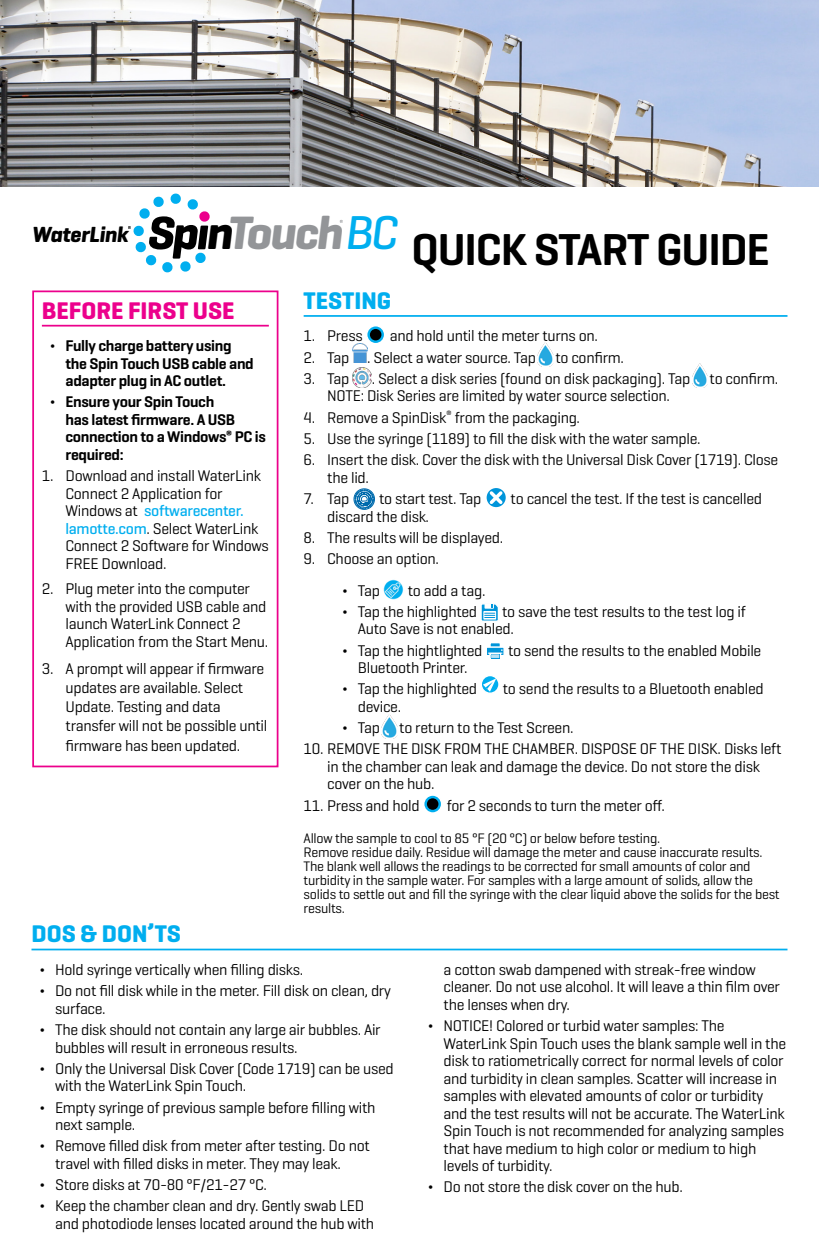
<style>
.page{position:relative;width:819px;height:1260px;background:#fff}
.page>*{position:absolute;margin:0;border:0;box-sizing:border-box;transform-origin:0 0}
.t1{font:600 45.5px "Geogrotesque";letter-spacing:-.025em;color:#000}
.t2{font:700 24.5px "Geogrotesque";color:#00aeef}
.t3{font:700 24.5px "Geogrotesque";color:#ec008c}
.t4{font:italic 700 22.22px "Geogrotesque";letter-spacing:-.015em;color:#000}
.t5{font:15.75px/17.5px "Geogrotesque";letter-spacing:-.02em;color:#000}
.t6{font:600 15.75px/17.5px "Geogrotesque";letter-spacing:-.02em;color:#000}
.t7{font:14px/14px "Geogrotesque";letter-spacing:-.02em;color:#000}
.s1{font-weight:300}
.s2{font-weight:500;color:#00aeef}
</style>
<div class="page">
<img style="left:0;top:0;width:819px;height:186px">
<svg style="left:128px;top:193px;width:82px;height:80px"></svg>
<hr style="left:304px;top:315px;width:484px;height:2px;background:#00aeef">
<svg style="left:367px;top:326px;width:18px;height:18px"></svg>
<div style="left:366px;top:325px;width:19px;height:19px;border:2px solid #fff;border-radius:50%"></div>
<div style="left:370px;top:329px;width:11px;height:11px;background:#000;border-radius:50%"></div>
<img style="left:352px;top:344px;width:15px;height:18px">
<img style="left:538px;top:343px;width:16px;height:23px">
<img style="left:352px;top:368px;width:20px;height:19px">
<img style="left:692px;top:364px;width:16px;height:23px">
<svg style="left:353px;top:488px;width:22px;height:22px"></svg>
<div style="left:485px;top:486px;width:22px;height:23px;border:2px solid #fff;border-radius:50%"></div>
<svg style="left:486px;top:488px;width:20px;height:19px"></svg>
<img style="left:383px;top:579px;width:21px;height:21px">
<svg style="left:481px;top:604px;width:17px;height:17px"></svg>
<div style="left:490px;top:643px;width:10px;height:7px;background:#0095da"></div>
<div style="left:489px;top:642px;width:12px;height:9px;border:1px solid #fff"></div>
<div style="left:486px;top:647px;width:18px;height:9px;background:#0095da"></div>
<div style="left:486px;top:646px;width:19px;height:10px;border:1px solid #fff"></div>
<div style="left:489px;top:653px;width:12px;height:7px;border:1px solid #fff"></div>
<svg style="left:488px;top:649px;width:15px;height:9px"></svg>
<svg style="left:481px;top:676px;width:18px;height:17px"></svg>
<div style="left:481px;top:675px;width:19px;height:19px;border:1px solid #fff;border-radius:50%"></div>
<svg style="left:483px;top:678px;width:13px;height:14px"></svg>
<img style="left:382px;top:715px;width:16px;height:23px">
<svg style="left:424px;top:795px;width:18px;height:18px"></svg>
<div style="left:423px;top:794px;width:19px;height:20px;border:2px solid #fff;border-radius:50%"></div>
<div style="left:427px;top:798px;width:11px;height:12px;background:#000;border-radius:50%"></div>
<hr style="left:32px;top:949px;width:756px;height:1px;background:#00aeef">
<hr style="left:42px;top:325px;width:227px;height:2px;background:#ec008c">
<div style="left:32px;top:291px;width:246px;height:476px;border:2px solid #ec008c"></div>
<h3 class="t4" style="left:32px;top:220px;width:97px">WaterLink</h3>
<h1 class="t1" style="left:206px;top:221px;width:565px"><sup>n</sup><sup>Touch</sup><sup>BC</sup> QUICK START GUIDE</h1>
<h2 class="t2" style="left:304px;top:285px;width:89px">TESTING</h2>
<p class="t5" style="left:304px;top:327px;width:61px">1. Press</p>
<p class="t5" style="left:390px;top:327px;width:210px">and hold until the meter turns on.</p>
<p class="t5" style="left:304px;top:348px;width:322px">2. Tap . Select a water source. Tap to confirm.</p>
<p class="t5" style="left:304px;top:369px;width:47px">3. Tap</p>
<h2 class="t3" style="left:42px;top:295px;width:194px">BEFORE FIRST USE</h2>
<p class="t6" style="left:66px;top:337px;width:190px;text-indent:-16px"><span class="s1">¬</span> Fully charge battery using the Spin Touch USB cable and adapter plug in AC outlet.</p>
<p class="t6" style="left:66px;top:393px;width:202px;text-indent:-16px"><span class="s1">¬</span> Ensure your Spin Touch<br>has latest firmware. A USB connection to a Windows<sup>®</sup> PC is required:</p>
<p class="t5" style="left:66px;top:467px;width:205px;text-indent:-24px">1. Download and install WaterLink<br>Connect 2 Application for<br>Windows at <span class="s2">softwarecenter. lamotte.com</span>. Select WaterLink<br>Connect 2 Software for Windows<br>FREE Download.</p>
<p class="t5" style="left:66px;top:579px;width:204px;text-indent:-24px">2. Plug meter into the computer with the provided USB cable and launch WaterLink Connect 2<br>Application from the Start Menu.</p>
<p class="t5" style="left:66px;top:658px;width:203px;line-height:19.2px;text-indent:-24px">3. A prompt will appear if firmware updates are available. Select<br>Update. Testing and data transfer will not be possible until firmware has been updated.</p>
<p class="t5" style="left:327px;top:369px;width:452px;text-indent:44px">. Select a disk series (found on disk packaging). Tap to confirm.<br>NOTE: Disk Series are limited by water source selection.</p>
<p class="t5" style="left:304px;top:408px;width:278px">4. Remove a SpinDisk<sup>®</sup> from the packaging.</p>
<p class="t5" style="left:304px;top:429px;width:399px">5. Use the syringe (1189) to fill the disk with the water sample.</p>
<p class="t5" style="left:327px;top:451px;width:453px;text-indent:-24px">6. Insert the disk. Cover the disk with the Universal Disk Cover (1719). Close the lid.</p>
<p class="t5" style="left:304px;top:489px;width:47px">7. Tap</p>
<p class="t5" style="left:379px;top:489px;width:104px">to start test. Tap</p>
<p class="t5" style="left:511px;top:489px;width:253px">to cancel the test. If the test is cancelled</p>
<p class="t5" style="left:327px;top:507px;width:103px">discard the disk.</p>
<p class="t5" style="left:304px;top:528px;width:201px">8. The results will be displayed.</p>
<p class="t5" style="left:342px;top:543px;width:98px;line-height:31.5px;text-indent:-39px">9. Choose an option. <span class="s1">¬</span> Tap</p>
<p class="t5" style="left:342px;top:579px;width:145px;line-height:21.3px;text-indent:66px">to add a tag. <span class="s1">¬</span> Tap the highlighted</p>
<p class="t5" style="left:358px;top:602px;width:390px;text-indent:144px">to save the test results to the test log if<br>Auto Save is not enabled.</p>
<p class="t5" style="left:342px;top:641px;width:142px"><span class="s1">¬</span> Tap the hightlighted</p>
<p class="t5" style="left:508px;top:641px;width:255px">to send the results to the enabled Mobile</p>
<p class="t5" style="left:342px;top:657px;width:137px;line-height:21.3px;text-align:center">Bluetooth Printer.<br><span class="s1">¬</span> Tap the highlighted</p>
<p class="t5" style="left:503px;top:680px;width:262px">to send the results to a Bluetooth enabled</p>
<p class="t5" style="left:342px;top:695px;width:233px;line-height:21.3px;text-indent:16px">device.<br><span class="s1">¬</span> Tap to return to the Test Screen.</p>
<p class="t5" style="left:327px;top:740px;width:456px;text-indent:-24px">10. REMOVE THE DISK FROM THE CHAMBER. DISPOSE OF THE DISK. Disks left in the chamber can leak and damage the device. Do not store the disk cover on the hub.</p>
<p class="t5" style="left:304px;top:796px;width:118px">11. Press and hold</p>
<p class="t5" style="left:447px;top:796px;width:220px">for 2 seconds to turn the meter off.</p>
<p class="t7" style="left:304px;top:830px;width:478px">Allow the sample to cool to 85 °F (20 °C) or below before testing.<br>Remove residue daily. Residue will damage the meter and cause inaccurate results.<br>The blank well allows the readings to be corrected for small amounts of color and turbidity in the sample water. For samples with a large amount of solids, allow the solids to settle out and fill the syringe with the clear liquid above the solids for the best results.</p>
<h2 class="t2" style="left:32px;top:919px;width:151px">DOS &amp; DON’TS</h2>
<p class="t5" style="left:39px;top:958px;width:353px;line-height:21.3px"><span class="s1">¬</span> Hold syringe vertically when filling disks.<br><span class="s1">¬</span> Do not fill disk while in the meter. Fill disk on clean, dry</p>
<p class="t5" style="left:39px;top:997px;width:343px;line-height:21.3px;text-indent:16px">surface.<br><span class="s1">¬</span> The disk should not contain any large air bubbles. Air</p>
<p class="t5" style="left:39px;top:1036px;width:356px;line-height:21.3px;text-indent:16px">bubbles will result in erroneous results.<br><span class="s1">¬</span> Only the Universal Disk Cover (Code 1719) can be used</p>
<p class="t5" style="left:39px;top:1075px;width:338px;line-height:21.3px;text-indent:16px">with the WaterLink Spin Touch.<br><span class="s1">¬</span> Empty syringe of previous sample before filling with</p>
<p class="t5" style="left:39px;top:1114px;width:332px;line-height:21.3px;text-indent:16px">next sample.<br><span class="s1">¬</span> Remove filled disk from meter after testing. Do not</p>
<p class="t5" style="left:39px;top:1152px;width:326px;line-height:21.3px;text-indent:16px">travel with filled disks in meter. They may leak.<br><span class="s1">¬</span> Store disks at 70-80 °F/21-27 °C.<br><span class="s1">¬</span> Keep the chamber clean and dry. Gently swab LED</p>
<p class="t5" style="left:55px;top:1214px;width:321px">and photodiode lenses located around the hub with</p>
<p class="t5" style="left:444px;top:960px;width:338px">a cotton swab dampened with streak-free window cleaner. Do not use alcohol. It will leave a thin film over the lenses when dry.</p>
<p class="t5" style="left:444px;top:1017px;width:344px;text-indent:-16px"><span class="s1">¬</span> NOTICE! Colored or turbid water samples: The WaterLink Spin Touch uses the blank sample well in the disk to ratiometrically correct for normal levels of color and turbidity in clean samples. Scatter will increase in samples with elevated amounts of color or turbidity and the test results will not be accurate. The WaterLink Spin Touch is not recommended for analyzing samples that have medium to high color or medium to high levels of turbidity.</p>
<p class="t5" style="left:428px;top:1178px;width:257px"><span class="s1">¬</span> Do not store the disk cover on the hub.</p>
</div>
